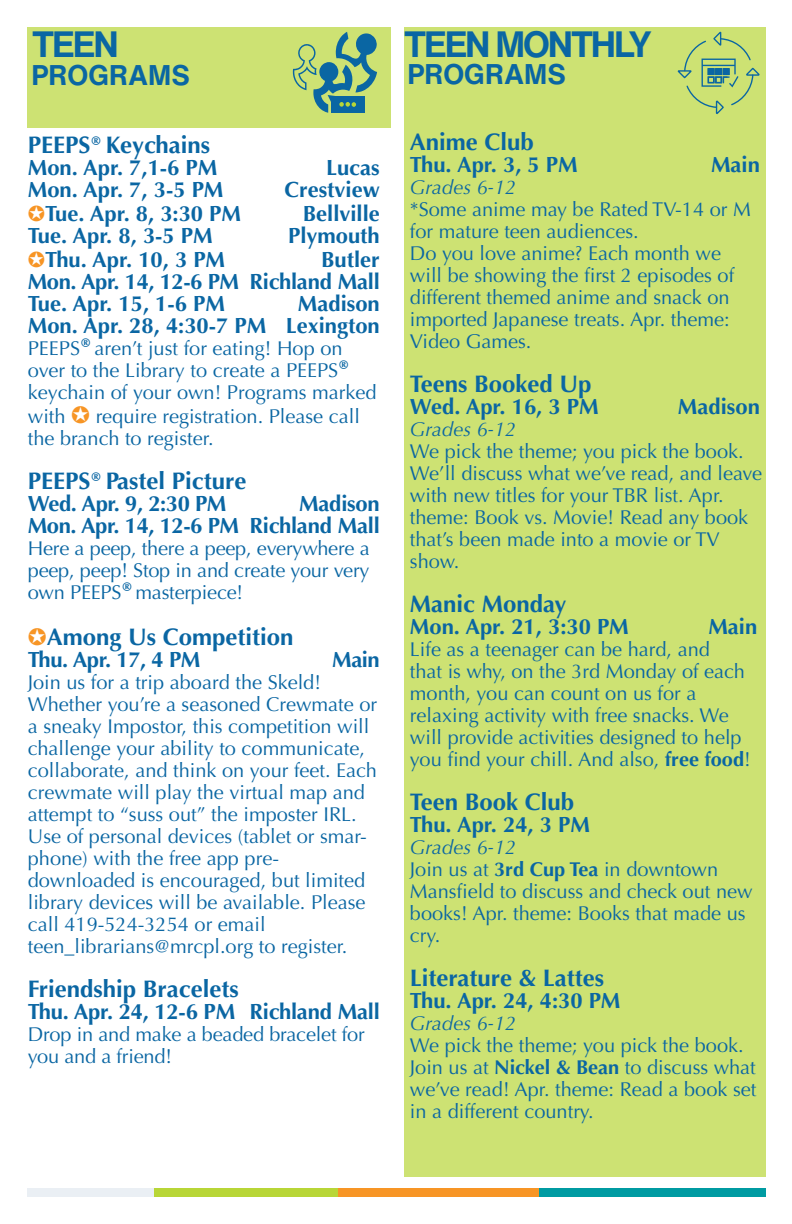
<style>
.page{position:relative;width:792px;height:1224px;background:#fff}
.page>*{position:absolute;margin:0;border:0;box-sizing:border-box;transform-origin:0 0}
._2ATL_prog_place_loc{font:700 36px "Helvetica Now Text";letter-spacing:-.06em;color:#0a66a3}
._2ATL_prog_place_loc-2{font:700 28px "Helvetica Now Text";color:#0a66a3}
._1ATL_prog_head{font:700 24px "Optima";color:#0a66a3}
._1ATL_prog_head-2{font:700 22px/22px "Optima";color:#0a66a3;text-align:right}
._1ATL_prog_head-3{font:700 22px "Optima";letter-spacing:-.02em;color:#0a66a3}
._1ATL_prog_head-4{font:20px/22px "Optima";color:#0a66a3}
._1ATL_prog_head-5{font:italic 20px "Optima";color:#0a66a3}
.s1{font-style:italic}
.s2{font-weight:700;font-style:italic;font-size:24px}
.s3{font-weight:700}
</style>
<div class="page">
<div style="left:404px;top:27px;width:361px;height:1149px;background:#cde273"></div>
<div style="left:27px;top:27px;width:363px;height:101px;background:#cde273"></div>
<svg style="left:293px;top:32px;width:84px;height:81px"></svg>
<svg style="left:678px;top:32px;width:82px;height:82px"></svg>
<div style="left:537px;top:1189px;width:229px;height:8px;background:#009ba2"></div>
<div style="left:335px;top:1189px;width:204px;height:8px;background:#f79525"></div>
<div style="left:152px;top:1189px;width:186px;height:8px;background:#b8d637"></div>
<div style="left:27px;top:1189px;width:127px;height:8px;background:#eaeff4"></div>
<p class="_2ATL_prog_place_loc" style="left:32px;top:17px;width:88px">TEEN</p>
<p class="_2ATL_prog_place_loc-2" style="left:31px;top:54px;width:160px">PROGRAMS</p>
<p class="_1ATL_prog_head" style="left:28px;top:131px;width:184px">PEEPS<span class="s1">®</span> Keychains</p>
<p class="_1ATL_prog_head-2" style="left:28px;top:157px;width:191px">Mon. Apr. 7,1-6 PM</p>
<p class="_1ATL_prog_head-2" style="left:326px;top:157px;width:55px">Lucas</p>
<p class="_1ATL_prog_head-2" style="left:28px;top:179px;width:197px">Mon. Apr. 7, 3-5 PM</p>
<p class="_1ATL_prog_head-2" style="left:284px;top:179px;width:97px">Crestview</p>
<p class="_1ATL_prog_head-2" style="left:45px;top:203px;width:197px">Tue. Apr. 8, 3:30 PM</p>
<p class="_1ATL_prog_head-2" style="left:303px;top:203px;width:79px">Bellville</p>
<p class="_1ATL_prog_head-2" style="left:28px;top:225px;width:186px">Tue. Apr. 8, 3-5 PM</p>
<p class="_1ATL_prog_head-2" style="left:288px;top:225px;width:93px">Plymouth</p>
<p class="_1ATL_prog_head-2" style="left:45px;top:249px;width:182px">Thu. Apr. 10, 3 PM</p>
<p class="_1ATL_prog_head-2" style="left:28px;top:249px;width:354px;text-align:justify;text-indent:293px">Butler Mon. Apr. 14, 12-6 PM Richland Mall Tue. Apr. 15, 1-6 PM</p>
<p class="_1ATL_prog_head-2" style="left:28px;top:293px;width:353px">Madison<br>Mon. Apr. 28, 4:30-7 PM Lexington</p>
<p class="_1ATL_prog_head-4" style="left:28px;top:337px;width:350px">PEEPS<span class="s2">®</span> aren’t just for eating! Hop on over to the Library to create a PEEPS<span class="s2">® </span>keychain of your own! Programs marked</p>
<p class="_1ATL_prog_head-4" style="left:28px;top:405px;width:39px">with</p>
<p class="_1ATL_prog_head-4" style="left:28px;top:405px;width:334px;text-indent:68px">require registration. Please call the branch to register.</p>
<p class="_1ATL_prog_head" style="left:28px;top:467px;width:220px">PEEPS<span class="s1">®</span> Pastel Picture</p>
<p class="_1ATL_prog_head-3" style="left:28px;top:491px;width:200px">Wed. Apr. 9, 2:30 PM</p>
<p class="_1ATL_prog_head-2" style="left:28px;top:493px;width:354px">Madison<br>Mon. Apr. 14, 12-6 PM Richland Mall</p>
<p class="_1ATL_prog_head-4" style="left:28px;top:537px;width:343px;text-align:justify">Here a peep, there a peep, everywhere a peep, peep! Stop in and create your very own PEEPS<span class="s2">®</span> masterpiece!</p>
<p class="_1ATL_prog_head" style="left:47px;top:623px;width:248px">Among Us Competition</p>
<p class="_1ATL_prog_head-3" style="left:28px;top:647px;width:174px">Thu. Apr. 17, 4 PM</p>
<p class="_1ATL_prog_head-2" style="left:332px;top:649px;width:49px">Main</p>
<p class="_1ATL_prog_head-4" style="left:28px;top:671px;width:351px">Join us for a trip aboard the Skeld!<br>Whether you’re a seasoned Crewmate or a sneaky Impostor, this competition will challenge your ability to communicate, collaborate, and think on your feet. Each crewmate will play the virtual map and attempt to “suss out” the imposter IRL.<br>Use of personal devices (tablet or smar&shy;phone) with the free app pre-</p>
<p class="_1ATL_prog_head-4" style="left:28px;top:869px;width:339px">downloaded is encouraged, but limited library devices will be available. Please call 419-524-3254 or email teen_librarians@mrcpl.org to register.</p>
<p class="_1ATL_prog_head" style="left:28px;top:975px;width:212px">Friendship Bracelets</p>
<p class="_1ATL_prog_head-2" style="left:28px;top:1001px;width:353px">Thu. Apr. 24, 12-6 PM Richland Mall</p>
<p class="_1ATL_prog_head-4" style="left:28px;top:1023px;width:338px">Drop in and make a beaded bracelet for you and a friend!</p>
<p class="_2ATL_prog_place_loc" style="left:404px;top:17px;width:249px">TEEN MONTHLY</p>
<p class="_2ATL_prog_place_loc-2" style="left:407px;top:53px;width:160px">PROGRAMS</p>
<p class="_1ATL_prog_head" style="left:410px;top:128px;width:126px">Anime Club</p>
<p class="_1ATL_prog_head-2" style="left:410px;top:154px;width:169px">Thu. Apr. 3, 5 PM</p>
<p class="_1ATL_prog_head-2" style="left:711px;top:154px;width:50px">Main</p>
<p class="_1ATL_prog_head-5" style="left:410px;top:176px;width:108px">Grades 6-12</p>
<p class="_1ATL_prog_head-4" style="left:410px;top:199px;width:342px">*Some anime may be Rated TV-14 or M for mature teen audiences.<br>Do you love anime? Each month we will be showing the first 2 episodes of different themed anime and snack on imported Japanese treats. Apr. theme:<br>Video Games.</p>
<p class="_1ATL_prog_head" style="left:410px;top:370px;width:183px">Teens Booked Up</p>
<p class="_1ATL_prog_head-2" style="left:410px;top:396px;width:190px">Wed. Apr. 16, 3 PM</p>
<p class="_1ATL_prog_head-2" style="left:678px;top:396px;width:83px">Madison</p>
<p class="_1ATL_prog_head-4" style="left:410px;top:419px;width:354px"><span class="s1">Grades 6-12<br></span>We pick the theme; you pick the book.<br>We’ll discuss what we’ve read, and leave with new titles for your TBR list. Apr. theme: Book vs. Movie! Read any book that’s been made into a movie or TV show.</p>
<p class="_1ATL_prog_head" style="left:410px;top:590px;width:158px">Manic Monday</p>
<p class="_1ATL_prog_head-2" style="left:410px;top:616px;width:220px">Mon. Apr. 21, 3:30 PM</p>
<p class="_1ATL_prog_head-2" style="left:708px;top:616px;width:50px">Main</p>
<p class="_1ATL_prog_head-4" style="left:410px;top:639px;width:342px">Life as a teenager can be hard, and<br>that is why, on the 3rd Monday of each month, you can count on us for a relaxing activity with free snacks. We will provide activities designed to help you find your chill. And also, <span class="s3">free food</span>!</p>
<p class="_1ATL_prog_head" style="left:410px;top:788px;width:166px">Teen Book Club</p>
<p class="_1ATL_prog_head-2" style="left:410px;top:814px;width:182px">Thu. Apr. 24, 3 PM</p>
<p class="_1ATL_prog_head-4" style="left:410px;top:837px;width:344px"><span class="s1">Grades 6-12<br></span>Join us at <span class="s3">3rd Cup Tea</span> in downtown<br>Mansfield to discuss and check out new books! Apr. theme: Books that made us cry.</p>
<p class="_1ATL_prog_head" style="left:410px;top:964px;width:196px">Literature &amp; Lattes</p>
<p class="_1ATL_prog_head-2" style="left:410px;top:990px;width:212px">Thu. Apr. 24, 4:30 PM</p>
<p class="_1ATL_prog_head-4" style="left:410px;top:1013px;width:348px"><span class="s1">Grades 6-12<br></span>We pick the theme; you pick the book.<br>Join us at <span class="s3">Nickel &amp; Bean</span> to discuss what we’ve read! Apr. theme: Read a book set in a different country.</p>
</div>
